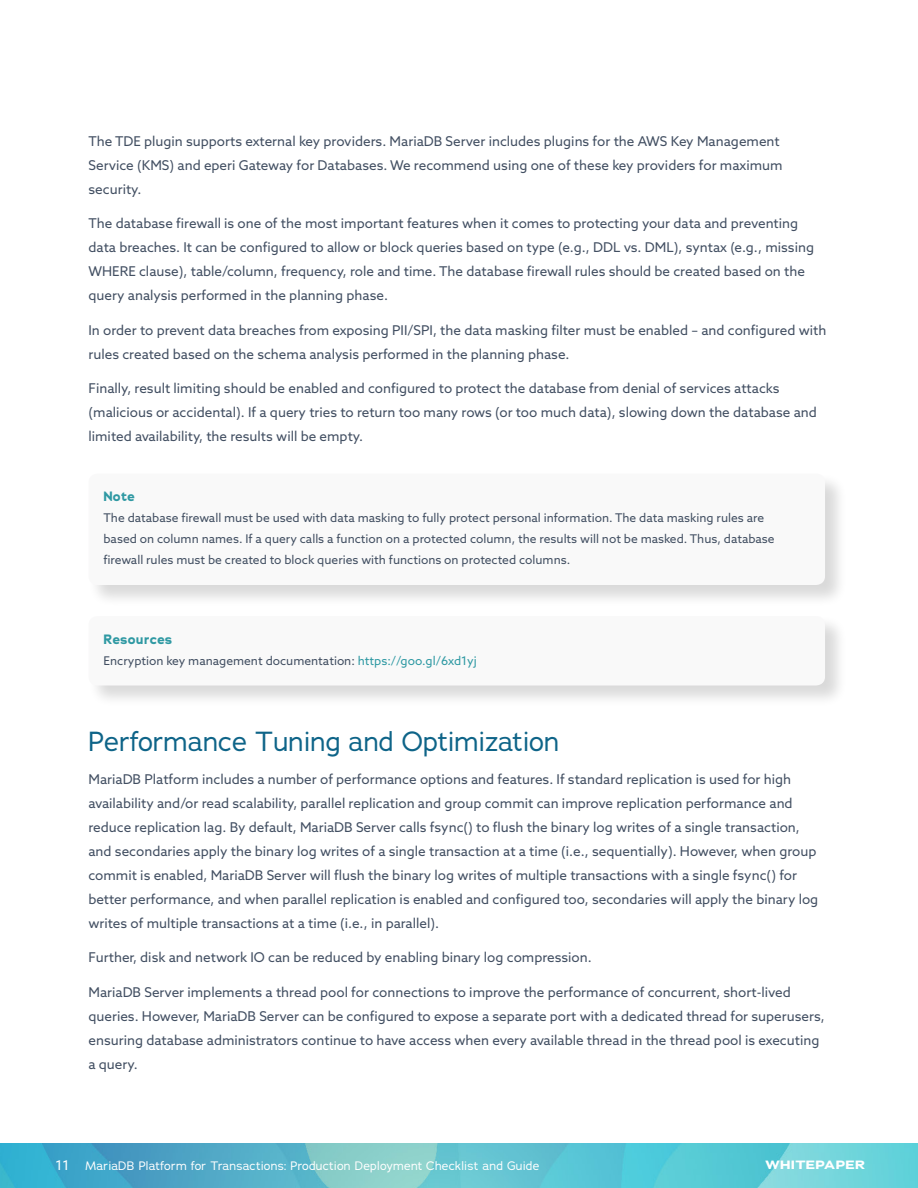
<style>
.page{position:relative;width:918px;height:1188px;background:#fff}
.page>*{position:absolute;margin:0;border:0;box-sizing:border-box;transform-origin:0 0}
.Inline_Title{font:27px "Adrianna";color:#0e6488}
.body{font:13.5px/24px "Azo Sans";color:#424f62}
.Example-Heading{font:700 13.5px "Adrianna";color:#2f99a3}
.t1{font:12px/21px "Azo Sans";color:#424f62}
.t2{font:12px "Adrianna";letter-spacing:.02em;color:#fff}
.t3{font:700 12px "Adrianna Extended";letter-spacing:.015em;color:#fff}
.s1{color:#2e99a3}
.s2{font-family:"Azo Sans";font-size:13.5px}
</style>
<div class="page">
<img style="left:0;top:1143px;width:918px;height:45px">
<div style="left:88px;top:472px;width:759px;height:135px;background:#000;opacity:.76"></div>
<div style="left:88px;top:474px;width:737px;height:111px;background:#f9f9f9;border-radius:9px"></div>
<div style="left:88px;top:615px;width:759px;height:93px;background:#000;opacity:.76"></div>
<div style="left:88px;top:616px;width:737px;height:70px;background:#f9f9f9;border-radius:9px"></div>
<p class="body" style="left:88px;top:129px;width:696px">The TDE plugin supports external key providers. MariaDB Server includes plugins for the AWS Key Management<br>Service (KMS) and eperi Gateway for Databases. We recommend using one of these key providers for maximum security.</p>
<p class="body" style="left:88px;top:211px;width:727px">The database firewall is one of the most important features when it comes to protecting your data and preventing data breaches. It can be configured to allow or block queries based on type (e.g., DDL vs. DML), syntax (e.g., missing WHERE clause), table/column, frequency, role and time. The database firewall rules should be created based on the query analysis performed in the planning phase.</p>
<p class="body" style="left:88px;top:318px;width:739px">In order to prevent data breaches from exposing PII/SPI, the data masking filter must be enabled – and configured with rules created based on the schema analysis performed in the planning phase.</p>
<p class="body" style="left:88px;top:376px;width:730px">Finally, result limiting should be enabled and configured to protect the database from denial of services attacks (malicious or accidental). If a query tries to return too many rows (or too much data), slowing down the database and limited availability, the results will be empty.</p>
<p class="Example-Heading" style="left:104px;top:488px;width:33px">Note</p>
<p class="t1" style="left:104px;top:507px;width:673px">The database firewall must be used with data masking to fully protect personal information. The data masking rules are based on column names. If a query calls a function on a protected column, the results will not be masked. Thus, database firewall rules must be created to block queries with functions on protected columns.</p>
<p class="Example-Heading" style="left:104px;top:630px;width:70px">Resources</p>
<p class="t1" style="left:104px;top:650px;width:375px">Encryption key management documentation: <span class="s1">https://goo.gl/6xd1yj</span></p>
<p class="Inline_Title" style="left:88px;top:724px;width:472px">Performance Tuning and Optimization</p>
<p class="body" style="left:88px;top:767px;width:731px">MariaDB Platform includes a number of performance options and features. If standard replication is used for high availability and/or read scalability, parallel replication and group commit can improve replication performance and reduce replication lag. By default, MariaDB Server calls fsync() to flush the binary log writes of a single transaction, and secondaries apply the binary log writes of a single transaction at a time (i.e., sequentially). However, when group commit is enabled, MariaDB Server will flush the binary log writes of multiple transactions with a single fsync() for better performance, and when parallel replication is enabled and configured too, secondaries will apply the binary log writes of multiple transactions at a time (i.e., in parallel).</p>
<p class="body" style="left:88px;top:945px;width:505px">Further, disk and network IO can be reduced by enabling binary log compression.</p>
<p class="body" style="left:88px;top:980px;width:738px">MariaDB Server implements a thread pool for connections to improve the performance of concurrent, short-lived queries. However, MariaDB Server can be configured to expose a separate port with a dedicated thread for superusers, ensuring database administrators continue to have access when every available thread in the thread pool is executing a query.</p>
<p class="t2" style="left:56px;top:1158px;width:485px"><span class="s2">11</span> MariaDB Platform for Transactions: Production Deployment Checklist and Guide</p>
<p class="t3" style="left:765px;top:1157px;width:102px">WHITEPAPER</p>
</div>
